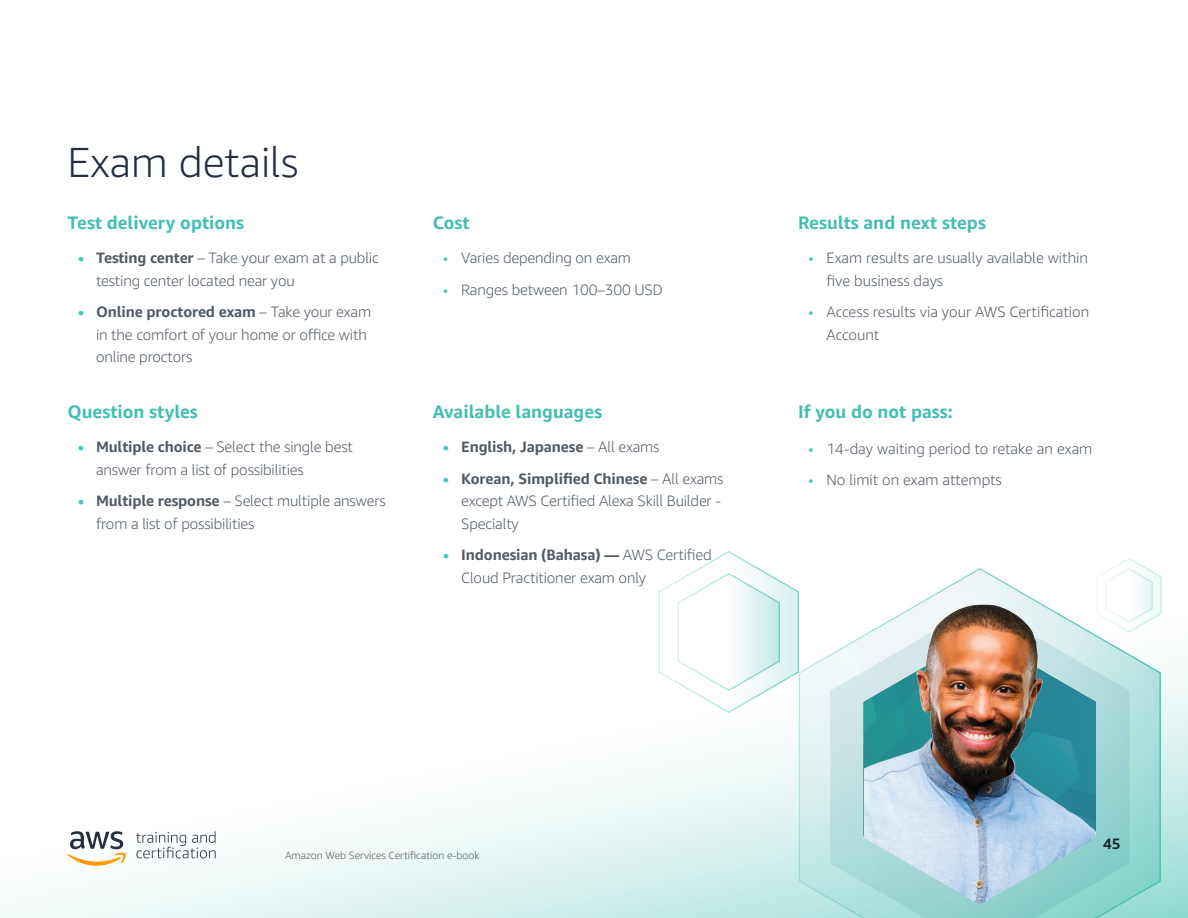
<style>
.page{position:relative;width:1188px;height:918px;background:#fff}
.page>*{position:absolute;margin:0;border:0;box-sizing:border-box;transform-origin:0 0}
.t1{font:300 42px "Amazon Ember";color:#222f3f}
.t2{font:700 18px "Amazon Ember";color:#41beb2}
.t3{font:300 15px/22.5px "Amazon Ember";letter-spacing:-.01em;color:#515a64}
.t4{font:700 15px "Amazon Ember";letter-spacing:-.01em;color:#515a64}
.t5{font:700 15px "Amazon Ember";color:#1c232f}
.t6{font:300 10.5px "Amazon Ember";color:#545959}
.s1{font-weight:700;color:#3dcac0}
.s2{font-weight:700}
.s3{color:#3dcac0}
.s4{font-weight:300}
</style>
<div class="page">
<svg style="left:1px;top:613px;width:1186px;height:305px"></svg>
<svg style="left:659px;top:551px;width:503px;height:367px"></svg>
<img style="left:864px;top:605px;width:232px;height:300px">
<svg style="left:136px;top:831px;width:80px;height:27px"></svg>
<svg style="left:67px;top:831px;width:59px;height:35px"></svg>
<h1 class="t1" style="left:68px;top:137px;width:233px">Exam details</h1>
<p class="t2" style="left:68px;top:211px;width:178px">Test delivery options</p>
<p class="t3" style="left:96px;top:247px;width:284px;text-indent:-18px"><span class="s1">•</span> <span class="s2">Testing center</span> – Take your exam at a public testing center located near you</p>
<p class="t3" style="left:96px;top:301px;width:277px;text-indent:-18px"><span class="s1">•</span> <span class="s2">Online proctored exam</span> – Take your exam in the comfort of your home or office with online proctors</p>
<p class="t2" style="left:68px;top:400px;width:132px">Question styles</p>
<p class="t3" style="left:96px;top:436px;width:258px;text-indent:-18px"><span class="s1">•</span> <span class="s2">Multiple choice</span> – Select the single best answer from a list of possibilities</p>
<p class="t3" style="left:96px;top:490px;width:291px;text-indent:-18px"><span class="s1">•</span> <span class="s2">Multiple response</span> – Select multiple answers from a list of possibilities</p>
<p class="t2" style="left:433px;top:211px;width:38px">Cost</p>
<p class="t3" style="left:443px;top:247px;width:189px"><span class="s3">•</span> Varies depending on exam</p>
<p class="t3" style="left:443px;top:278px;width:221px"><span class="s3">•</span> Ranges between 100–300 USD</p>
<p class="t2" style="left:433px;top:400px;width:171px">Available languages</p>
<p class="t4" style="left:443px;top:437px;width:218px"><span class="s3">•</span> English, Japanese <span class="s4">– All exams</span></p>
<p class="t3" style="left:461px;top:467px;width:264px;text-indent:-18px"><span class="s1">•</span> <span class="s2">Korean, Simplified Chinese</span> – All exams except AWS Certified Alexa Skill Builder -<br>Specialty</p>
<p class="t3" style="left:461px;top:544px;width:252px;text-indent:-18px"><span class="s1">•</span> <span class="s2">Indonesian (Bahasa) —</span> AWS Certified<br>Cloud Practitioner exam only</p>
<p class="t2" style="left:798px;top:211px;width:190px">Results and next steps</p>
<p class="t3" style="left:826px;top:247px;width:263px;text-indent:-18px"><span class="s3">•</span> Exam results are usually available within five business days</p>
<p class="t3" style="left:826px;top:301px;width:264px;text-indent:-18px"><span class="s3">•</span> Access results via your AWS Certification<br>Account</p>
<p class="t2" style="left:798px;top:400px;width:157px">If you do not pass:</p>
<p class="t3" style="left:808px;top:437px;width:285px"><span class="s3">•</span> 14-day waiting period to retake an exam</p>
<p class="t3" style="left:808px;top:469px;width:195px"><span class="s3">•</span> No limit on exam attempts</p>
<p class="t6" style="left:285px;top:849px;width:196px">Amazon Web Services Certification e-book</p>
<p class="t5" style="left:1103px;top:834px;width:19px">45</p>
</div>
